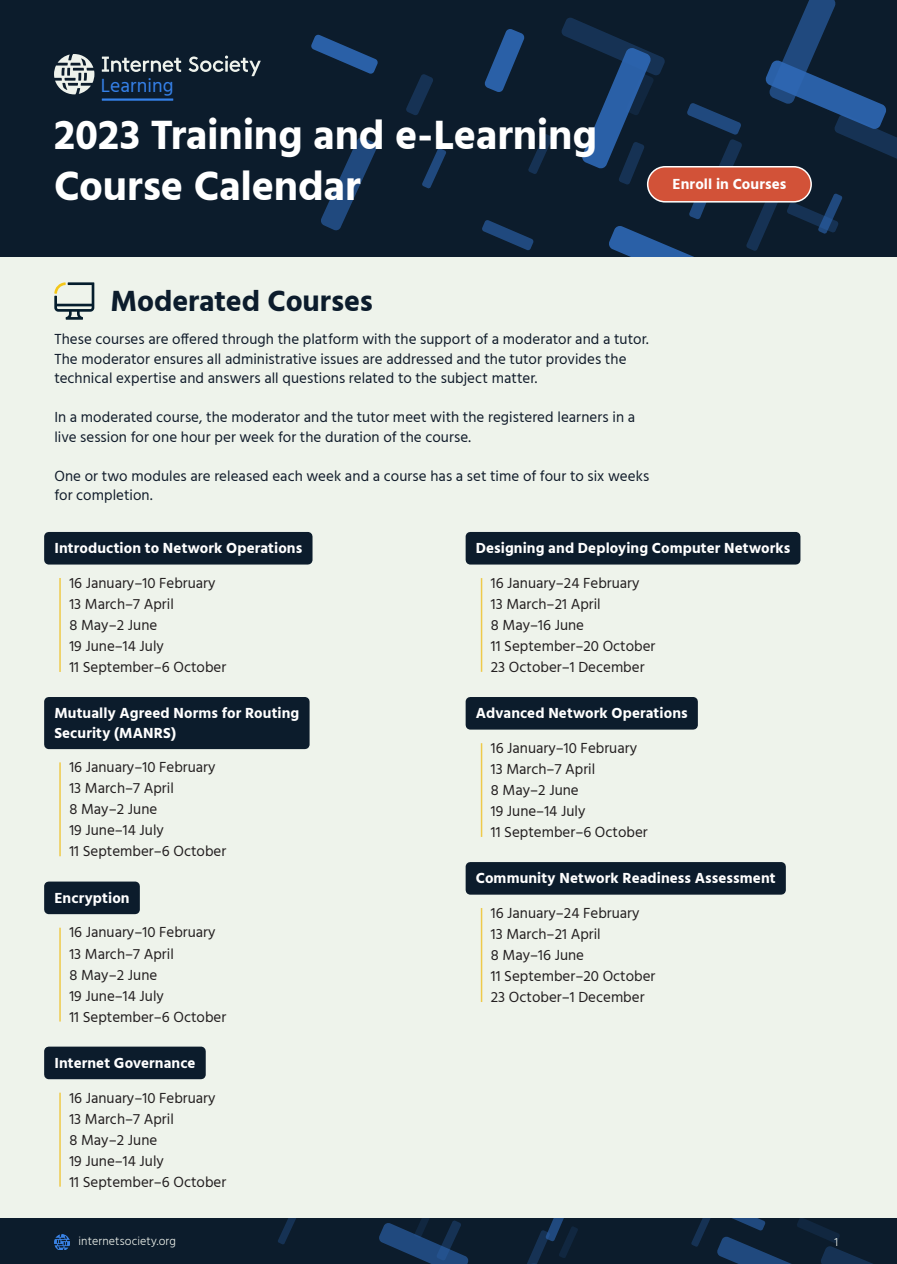
<style>
.page{position:relative;width:897px;height:1264px;background:#fff}
.page>*{position:absolute;margin:0;border:0;box-sizing:border-box;transform-origin:0 0}
.t1{font:700 42px "Hind";letter-spacing:-.005em;color:#fff}
.H2__Ground_Navy{font:700 30px "Hind";letter-spacing:-.005em;color:#0c1c2c}
.t2{font:19.5px "Hind";letter-spacing:.005em;color:#3580e7}
.Body_Copy__Listed_Da{font:15px "Hind";color:#231f20}
.Body_Copy__Descripti{font:15px/19.5px "Hind";letter-spacing:.005em;color:#101b2a}
.H3__Ground_Navy_Shad{font:700 15px/19.5px "Hind";letter-spacing:.005em;color:#fff}
.Body_Copy{font:700 15px "Hind";letter-spacing:.005em;color:#fff}
.t3{font:300 12px "Hind";letter-spacing:.01em;color:#eef2ec}
</style>
<div class="page">
<div style="left:0;top:0;width:896px;height:1243px;background:#eef3eb"></div>
<div style="left:0;top:1218px;width:896px;height:46px;background:#0c1c2c"></div>
<svg style="left:278px;top:1218px;width:595px;height:46px"></svg>
<img style="left:54px;top:1234px;width:16px;height:15px">
<div style="left:0;top:0;width:896px;height:256px;background:#0c1c2c"></div>
<svg style="left:311px;top:0;width:585px;height:256px"></svg>
<hr style="left:59px;top:1092px;width:2px;height:94px;background:#eeca4a">
<hr style="left:59px;top:927px;width:2px;height:94px;background:#eeca4a">
<hr style="left:59px;top:762px;width:2px;height:94px;background:#eeca4a">
<hr style="left:59px;top:578px;width:2px;height:94px;background:#eeca4a">
<hr style="left:480px;top:578px;width:2px;height:94px;background:#eeca4a">
<hr style="left:480px;top:743px;width:2px;height:94px;background:#eeca4a">
<hr style="left:480px;top:908px;width:2px;height:94px;background:#eeca4a">
<svg style="left:54px;top:54px;width:206px;height:40px"></svg>
<hr style="left:102px;top:98px;width:71px;height:3px;background:#3580e7">
<div style="left:647px;top:167px;width:164px;height:35px;background:#d25238;border-radius:18px"></div>
<div style="left:647px;top:166px;width:164px;height:37px;border:2px solid #fff;border-radius:18px"></div>
<div style="left:48px;top:537px;width:261px;height:24px;background:#0c1c2c"></div>
<div style="left:44px;top:532px;width:268px;height:32px;border:9px solid #0c1c2c"></div>
<div style="left:48px;top:702px;width:258px;height:44px;background:#0c1c2c"></div>
<div style="left:44px;top:697px;width:265px;height:52px;border:9px solid #0c1c2c"></div>
<div style="left:48px;top:887px;width:88px;height:24px;background:#0c1c2c"></div>
<div style="left:44px;top:881px;width:96px;height:33px;border:9px solid #0c1c2c"></div>
<div style="left:48px;top:1052px;width:154px;height:24px;background:#0c1c2c"></div>
<div style="left:44px;top:1046px;width:162px;height:33px;border:9px solid #0c1c2c"></div>
<div style="left:469px;top:537px;width:328px;height:24px;background:#0c1c2c"></div>
<div style="left:465px;top:532px;width:335px;height:32px;border:9px solid #0c1c2c"></div>
<div style="left:469px;top:702px;width:225px;height:24px;background:#0c1c2c"></div>
<div style="left:465px;top:697px;width:232px;height:32px;border:9px solid #0c1c2c"></div>
<div style="left:469px;top:867px;width:313px;height:24px;background:#0c1c2c"></div>
<div style="left:465px;top:862px;width:320px;height:32px;border:9px solid #0c1c2c"></div>
<svg style="left:54px;top:282px;width:40px;height:38px"></svg>
<p class="t2" style="left:101px;top:72px;width:74px">Learning</p>
<h1 class="t1" style="left:54px;top:110px;width:544px">2023 Training and e-Learning</h1>
<h1 class="t1" style="left:54px;top:161px;width:308px">Course Calendar</h1>
<p class="Body_Copy" style="left:672px;top:175px;width:115px">Enroll in Courses</p>
<h2 class="H2__Ground_Navy" style="left:110px;top:283px;width:264px">Moderated Courses</h2>
<p class="Body_Copy__Descripti" style="left:54px;top:330px;width:595px">These courses are offered through the platform with the support of a moderator and a tutor.<br>The moderator ensures all administrative issues are addressed and the tutor provides the technical expertise and answers all questions related to the subject matter.</p>
<p class="Body_Copy__Descripti" style="left:54px;top:408px;width:582px">In a moderated course, the moderator and the tutor meet with the registered learners in a live session for one hour per week for the duration of the course.</p>
<p class="Body_Copy__Descripti" style="left:54px;top:466px;width:596px">One or two modules are released each week and a course has a set time of four to six weeks for completion.</p>
<h3 class="H3__Ground_Navy_Shad" style="left:54px;top:538px;width:249px">Introduction to Network Operations</h3>
<p class="Body_Copy__Listed_Da" style="left:69px;top:573px;width:148px">16 January–10 February</p>
<p class="Body_Copy__Listed_Da" style="left:69px;top:594px;width:106px">13 March–7 April</p>
<p class="Body_Copy__Listed_Da" style="left:69px;top:615px;width:89px">8 May–2 June</p>
<p class="Body_Copy__Listed_Da" style="left:69px;top:636px;width:96px">19 June–14 July</p>
<p class="Body_Copy__Listed_Da" style="left:69px;top:657px;width:158px">11 September–6 October</p>
<h3 class="H3__Ground_Navy_Shad" style="left:54px;top:703px;width:246px">Mutually Agreed Norms for Routing<br>Security (MANRS)</h3>
<p class="Body_Copy__Listed_Da" style="left:69px;top:757px;width:148px">16 January–10 February</p>
<p class="Body_Copy__Listed_Da" style="left:69px;top:778px;width:106px">13 March–7 April</p>
<p class="Body_Copy__Listed_Da" style="left:69px;top:799px;width:89px">8 May–2 June</p>
<p class="Body_Copy__Listed_Da" style="left:69px;top:820px;width:96px">19 June–14 July</p>
<p class="Body_Copy__Listed_Da" style="left:69px;top:841px;width:158px">11 September–6 October</p>
<h3 class="H3__Ground_Navy_Shad" style="left:54px;top:888px;width:77px">Encryption</h3>
<p class="Body_Copy__Listed_Da" style="left:69px;top:922px;width:148px">16 January–10 February</p>
<p class="Body_Copy__Listed_Da" style="left:69px;top:943px;width:106px">13 March–7 April</p>
<p class="Body_Copy__Listed_Da" style="left:69px;top:964px;width:89px">8 May–2 June</p>
<p class="Body_Copy__Listed_Da" style="left:69px;top:985px;width:96px">19 June–14 July</p>
<p class="Body_Copy__Listed_Da" style="left:69px;top:1006px;width:158px">11 September–6 October</p>
<h3 class="H3__Ground_Navy_Shad" style="left:54px;top:1053px;width:143px">Internet Governance</h3>
<p class="Body_Copy__Listed_Da" style="left:69px;top:1087px;width:148px">16 January–10 February</p>
<p class="Body_Copy__Listed_Da" style="left:69px;top:1108px;width:106px">13 March–7 April</p>
<p class="Body_Copy__Listed_Da" style="left:69px;top:1129px;width:89px">8 May–2 June</p>
<p class="Body_Copy__Listed_Da" style="left:69px;top:1150px;width:96px">19 June–14 July</p>
<p class="Body_Copy__Listed_Da" style="left:69px;top:1171px;width:158px">11 September–6 October</p>
<h3 class="H3__Ground_Navy_Shad" style="left:476px;top:538px;width:316px">Designing and Deploying Computer Networks</h3>
<p class="Body_Copy__Listed_Da" style="left:490px;top:573px;width:150px">16 January–24 February</p>
<p class="Body_Copy__Listed_Da" style="left:490px;top:594px;width:111px">13 March–21 April</p>
<p class="Body_Copy__Listed_Da" style="left:490px;top:615px;width:95px">8 May–16 June</p>
<p class="Body_Copy__Listed_Da" style="left:490px;top:636px;width:166px">11 September–20 October</p>
<p class="Body_Copy__Listed_Da" style="left:490px;top:657px;width:155px">23 October–1 December</p>
<h3 class="H3__Ground_Navy_Shad" style="left:476px;top:703px;width:213px">Advanced Network Operations</h3>
<p class="Body_Copy__Listed_Da" style="left:490px;top:738px;width:148px">16 January–10 February</p>
<p class="Body_Copy__Listed_Da" style="left:490px;top:759px;width:106px">13 March–7 April</p>
<p class="Body_Copy__Listed_Da" style="left:490px;top:780px;width:89px">8 May–2 June</p>
<p class="Body_Copy__Listed_Da" style="left:490px;top:801px;width:96px">19 June–14 July</p>
<p class="Body_Copy__Listed_Da" style="left:490px;top:822px;width:158px">11 September–6 October</p>
<h3 class="H3__Ground_Navy_Shad" style="left:476px;top:868px;width:301px">Community Network Readiness Assessment</h3>
<p class="Body_Copy__Listed_Da" style="left:490px;top:903px;width:150px">16 January–24 February</p>
<p class="Body_Copy__Listed_Da" style="left:490px;top:924px;width:111px">13 March–21 April</p>
<p class="Body_Copy__Listed_Da" style="left:490px;top:945px;width:95px">8 May–16 June</p>
<p class="Body_Copy__Listed_Da" style="left:490px;top:966px;width:166px">11 September–20 October</p>
<p class="Body_Copy__Listed_Da" style="left:490px;top:987px;width:155px">23 October–1 December</p>
<p class="t3" style="left:79px;top:1233px;width:99px">internetsociety.org</p>
<p class="t3" style="left:834px;top:1233px;width:5px">1</p>
</div>
